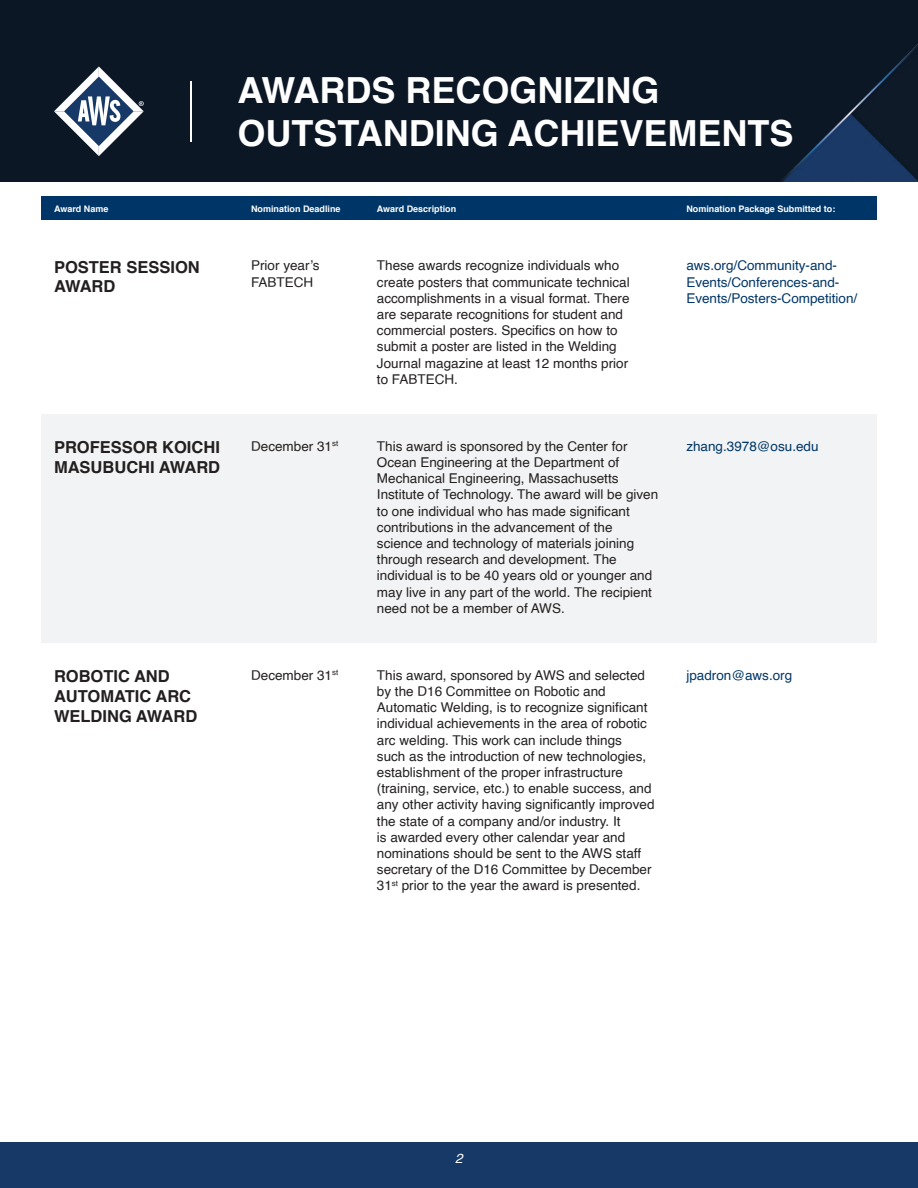
<style>
.page{position:relative;width:918px;height:1188px;background:#fff}
.page>*{position:absolute;margin:0;border:0;box-sizing:border-box;transform-origin:0 0}
.t1{font:700 36px "Helvetica";color:#fff}
.t2{font:700 16.5px/19.8px "Helvetica";color:#231f20}
.t3{font:900 13.5px/16.2px "Helvetica";color:#231f20}
.t4{font:900 13.5px "Helvetica";color:#003667}
.t5{font:italic 13.5px "Helvetica";color:#fff}
.t6{font:700 9px "Helvetica";color:#fff}
</style>
<div class="page">
<div style="left:0;top:0;width:918px;height:181px;background:#0c1726"></div>
<img style="left:781px;top:44px;width:137px;height:137px">
<svg style="left:54px;top:66px;width:90px;height:90px"></svg>
<hr style="left:190px;top:81px;width:2px;height:60px;background:#fff">
<div style="left:0;top:1143px;width:918px;height:45px;background:#163967"></div>
<div style="left:41px;top:197px;width:836px;height:23px;background:#003667"></div>
<div style="left:41px;top:414px;width:836px;height:229px;background:#f2f3f4"></div>
<p class="t1" style="left:238px;top:61px;width:424px">AWARDS RECOGNIZING</p>
<p class="t1" style="left:238px;top:104px;width:558px">OUTSTANDING ACHIEVEMENTS</p>
<p class="t6" style="left:54px;top:202px;width:56px">Award Name</p>
<p class="t6" style="left:251px;top:202px;width:91px">Nomination Deadline</p>
<p class="t6" style="left:377px;top:202px;width:81px">Award Description</p>
<p class="t6" style="left:686px;top:202px;width:151px">Nomination Package Submitted to:</p>
<p class="t2" style="left:54px;top:257px;width:147px">POSTER SESSION<br>AWARD</p>
<p class="t3" style="left:251px;top:258px;width:70px">Prior year’s<br>FABTECH</p>
<p class="t3" style="left:377px;top:258px;width:254px">These awards recognize individuals who create posters that communicate technical accomplishments in a visual format. There are separate recognitions for student and commercial posters. Specifics on how to submit a poster are listed in the Welding Journal magazine at least 12 months prior</p>
<p class="t3" style="left:377px;top:371px;width:83px">to FABTECH.</p>
<p class="t4" style="left:686px;top:255px;width:152px">aws.org/Community-and-</p>
<p class="t4" style="left:686px;top:271px;width:155px">Events/Conferences-and-</p>
<p class="t4" style="left:686px;top:288px;width:173px">Events/Posters-Competition/</p>
<p class="t2" style="left:54px;top:438px;width:168px">PROFESSOR KOICHI<br>MASUBUCHI AWARD</p>
<p class="t3" style="left:251px;top:438px;width:89px">December 31<sup>st</sup></p>
<p class="t3" style="left:377px;top:438px;width:283px">This award is sponsored by the Center for Ocean Engineering at the Department of Mechanical Engineering, Massachusetts Institute of Technology. The award will be given to one individual who has made significant contributions in the advancement of the science and technology of materials joining through research and development. The individual is to be 40 years old or younger and may live in any part of the world. The recipient need not be a member of AWS.</p>
<p class="t4" style="left:686px;top:436px;width:134px">zhang.3978@osu.edu</p>
<p class="t2" style="left:54px;top:666px;width:145px">ROBOTIC AND<br>AUTOMATIC ARC<br>WELDING AWARD</p>
<p class="t3" style="left:251px;top:667px;width:89px">December 31<sup>st</sup></p>
<p class="t3" style="left:377px;top:667px;width:279px">This award, sponsored by AWS and selected by the D16 Committee on Robotic and Automatic Welding, is to recognize significant individual achievements in the area of robotic arc welding. This work can include things<br>such as the introduction of new technologies, establishment of the proper infrastructure (training, service, etc.) to enable success, and any other activity having significantly improved the state of a company and/or industry. It<br>is awarded every other calendar year and nominations should be sent to the AWS staff secretary of the D16 Committee by December 31<sup>st</sup> prior to the year the award is presented.</p>
<p class="t4" style="left:686px;top:665px;width:107px">jpadron@aws.org</p>
<p class="t5" style="left:455px;top:1147px;width:9px">2</p>
</div>
